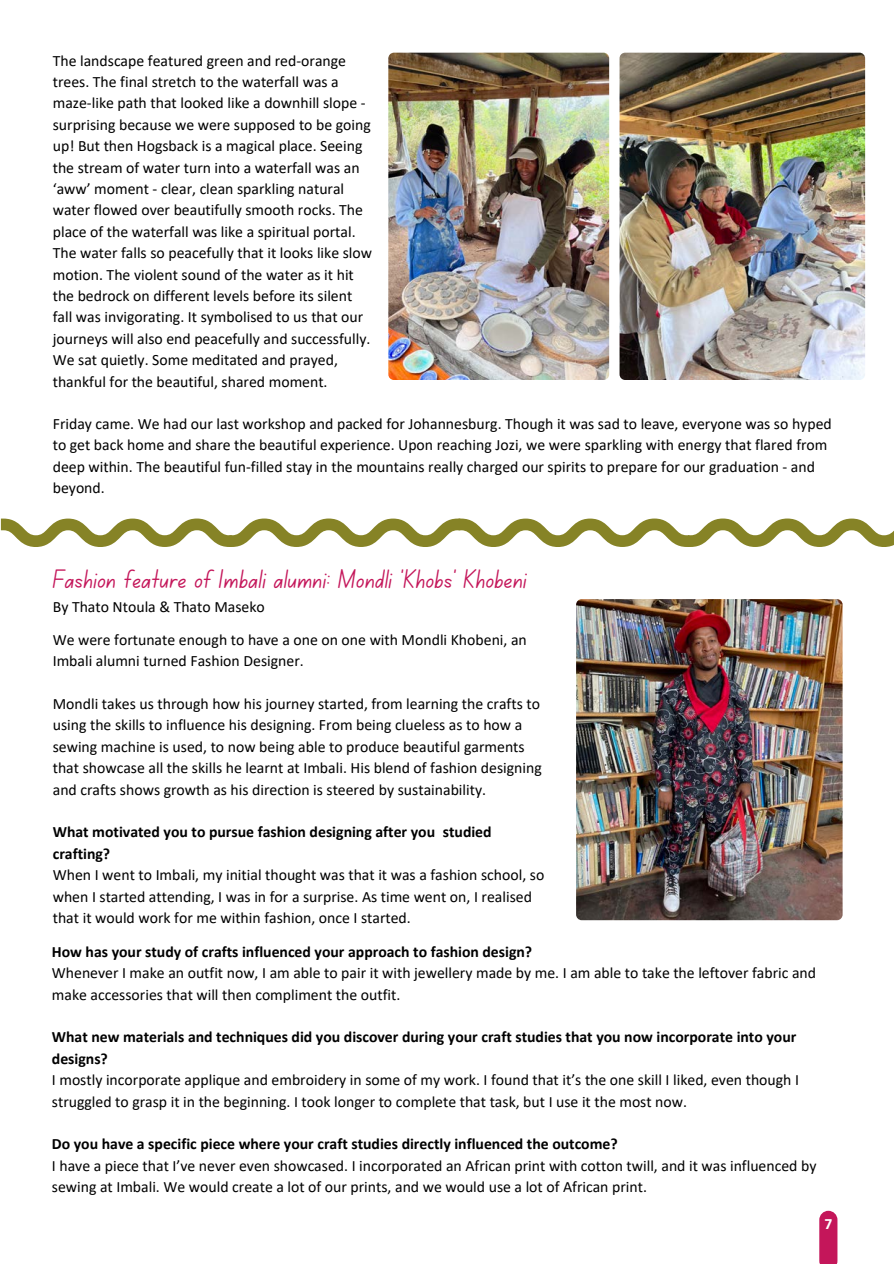
<style>
.page{position:relative;width:894px;height:1264px;background:#fff}
.page>*{position:absolute;margin:0;border:0;box-sizing:border-box;transform-origin:0 0}
.t1{font:27px "Canva School Font";color:#c4165a}
.t2{font:15.75px/21.3px "Calibri";color:#000}
.t3{font:700 15.75px/21.5px "Calibri";color:#000}
.t4{font:700 15.75px "Calibri";color:#fff}
</style>
<div class="page">
<svg style="left:819px;top:1210px;width:18px;height:53px"></svg>
<img style="left:576px;top:599px;width:266px;height:321px;border-radius:6px">
<svg style="left:1px;top:518px;width:892px;height:28px"></svg>
<img style="left:388px;top:53px;width:221px;height:327px;border-radius:6px">
<img style="left:619px;top:53px;width:245px;height:327px;border-radius:6px">
<p class="t2" style="left:53px;top:51px;width:321px">The landscape featured green and red-orange trees. The final stretch to the waterfall was a maze-like path that looked like a downhill slope - surprising because we were supposed to be going up! But then Hogsback is a magical place. Seeing the stream of water turn into a waterfall was an ‘aww’ moment - clear, clean sparkling natural water flowed over beautifully smooth rocks. The place of the waterfall was like a spiritual portal.<br>The water falls so peacefully that it looks like slow motion. The violent sound of the water as it hit the bedrock on different levels before its silent fall was invigorating. It symbolised to us that our journeys will also end peacefully and successfully.<br>We sat quietly. Some meditated and prayed, thankful for the beautiful, shared moment.</p>
<p class="t2" style="left:53px;top:414px;width:780px">Friday came. We had our last workshop and packed for Johannesburg. Though it was sad to leave, everyone was so hyped to get back home and share the beautiful experience. Upon reaching Jozi, we were sparkling with energy that flared from deep within. The beautiful fun-filled stay in the mountains really charged our spirits to prepare for our graduation - and beyond.</p>
<p class="t1" style="left:53px;top:567px;width:475px">Fashion feature of Imbali alumni: Mondli ‘Khobs’ Khobeni</p>
<p class="t2" style="left:53px;top:597px;width:213px">By Thato Ntoula &amp; Thato Maseko</p>
<p class="t2" style="left:53px;top:630px;width:475px">We were fortunate enough to have a one on one with Mondli Khobeni, an<br>Imbali alumni turned Fashion Designer.</p>
<p class="t2" style="left:53px;top:694px;width:490px">Mondli takes us through how his journey started, from learning the crafts to using the skills to influence his designing. From being clueless as to how a sewing machine is used, to now being able to produce beautiful garments that showcase all the skills he learnt at Imbali. His blend of fashion designing and crafts shows growth as his direction is steered by sustainability.</p>
<p class="t3" style="left:53px;top:822px;width:440px">What motivated you to pursue fashion designing after you studied crafting?</p>
<p class="t2" style="left:53px;top:865px;width:493px">When I went to Imbali, my initial thought was that it was a fashion school, so when I started attending, I was in for a surprise. As time went on, I realised that it would work for me within fashion, once I started.</p>
<p class="t3" style="left:52px;top:942px;width:481px">How has your study of crafts influenced your approach to fashion design?</p>
<p class="t2" style="left:52px;top:963px;width:765px">Whenever I make an outfit now, I am able to pair it with jewellery made by me. I am able to take the leftover fabric and make accessories that will then compliment the outfit.</p>
<p class="t3" style="left:52px;top:1027px;width:745px">What new materials and techniques did you discover during your craft studies that you now incorporate into your</p>
<p class="t3" style="left:52px;top:1049px;width:57px">designs?</p>
<p class="t2" style="left:52px;top:1070px;width:748px">I mostly incorporate applique and embroidery in some of my work. I found that it’s the one skill I liked, even though I struggled to grasp it in the beginning. I took longer to complete that task, but I use it the most now.</p>
<p class="t3" style="left:52px;top:1134px;width:567px">Do you have a specific piece where your craft studies directly influenced the outcome?</p>
<p class="t2" style="left:52px;top:1156px;width:765px">I have a piece that I’ve never even showcased. I incorporated an African print with cotton twill, and it was influenced by sewing at Imbali. We would create a lot of our prints, and we would use a lot of African print.</p>
<h1 class="t4" style="left:824px;top:1216px;width:9px">7</h1>
</div>
